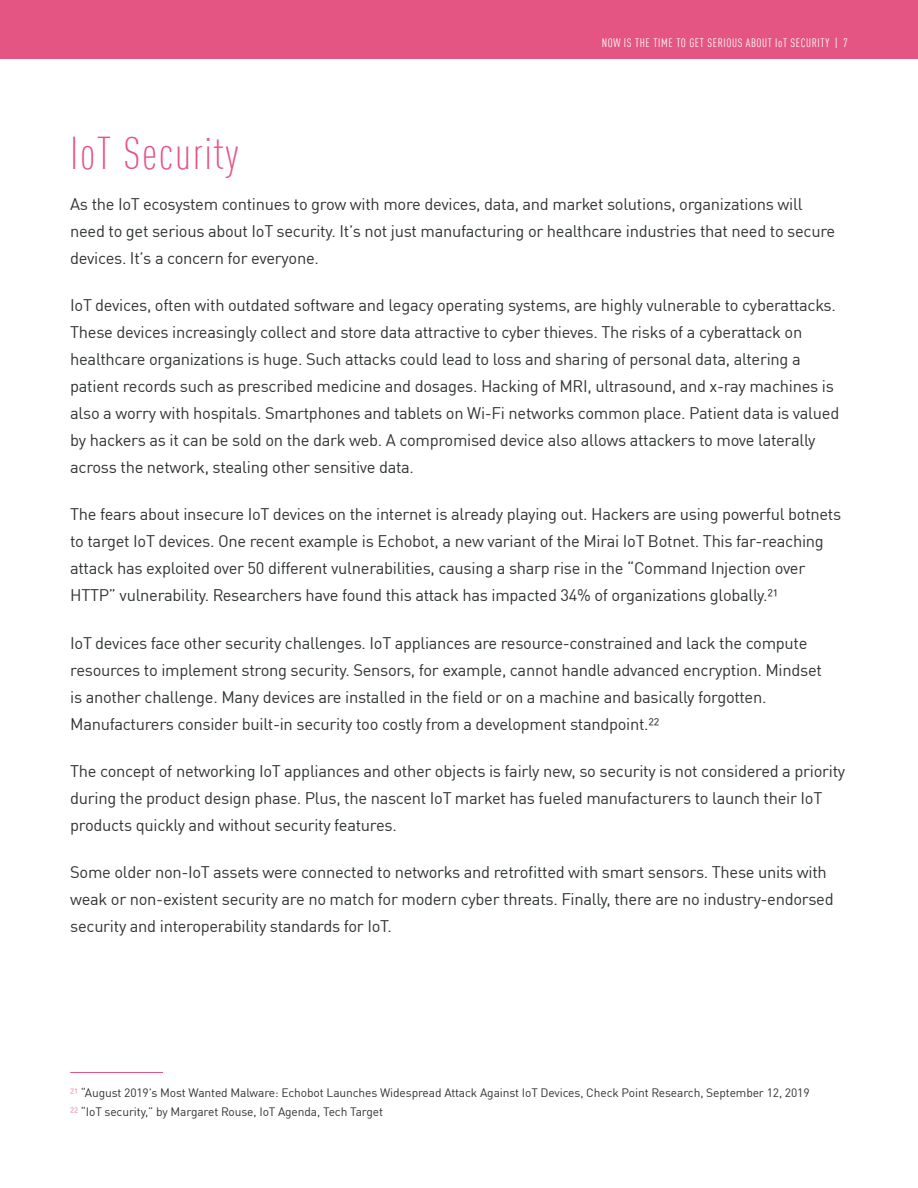
<style>
.page{position:relative;width:918px;height:1188px;background:#fff}
.page>*{position:absolute;margin:0;border:0;box-sizing:border-box;transform-origin:0 0}
.t1{font:300 condensed 45px "DIN Pro";letter-spacing:.035em;color:#e55584}
.t2{font:16.5px/27px "DIN Pro";letter-spacing:-.02em;color:#313434}
.t3{font:12px/18.8px "DIN Pro";letter-spacing:-.01em;color:#313434}
.t4{font:condensed 12px "DIN Pro";letter-spacing:.05em;color:#fff}
.s1{color:#ec8aa2}
</style>
<div class="page">
<div style="left:0;top:0;width:918px;height:58px;background:#e55584"></div>
<hr style="left:70px;top:1072px;width:93px;height:1px;background:#e55584">
<p class="t4" style="left:602px;top:34px;width:248px">NOW IS THE TIME TO GET SERIOUS ABOUT IoT SECURITY | 7</p>
<h1 class="t1" style="left:70px;top:123px;width:169px">IoT Security</h1>
<p class="t2" style="left:70px;top:189px;width:767px">As the IoT ecosystem continues to grow with more devices, data, and market solutions, organizations will need to get serious about IoT security. It’s not just manufacturing or healthcare industries that need to secure devices. It’s a concern for everyone.</p>
<p class="t2" style="left:70px;top:291px;width:771px">IoT devices, often with outdated software and legacy operating systems, are highly vulnerable to cyberattacks.<br>These devices increasingly collect and store data attractive to cyber thieves. The risks of a cyberattack on healthcare organizations is huge. Such attacks could lead to loss and sharing of personal data, altering a patient records such as prescribed medicine and dosages. Hacking of MRI, ultrasound, and x-ray machines is also a worry with hospitals. Smartphones and tablets on Wi-Fi networks common place. Patient data is valued by hackers as it can be sold on the dark web. A compromised device also allows attackers to move laterally across the network, stealing other sensitive data.</p>
<p class="t2" style="left:70px;top:500px;width:773px">The fears about insecure IoT devices on the internet is already playing out. Hackers are using powerful botnets to target IoT devices. One recent example is Echobot, a new variant of the Mirai IoT Botnet. This far-reaching attack has exploited over 50 different vulnerabilities, causing a sharp rise in the “Command Injection over HTTP” vulnerability. Researchers have found this attack has impacted 34% of organizations globally.21</p>
<p class="t2" style="left:70px;top:628px;width:753px">IoT devices face other security challenges. IoT appliances are resource-constrained and lack the compute resources to implement strong security. Sensors, for example, cannot handle advanced encryption. Mindset is another challenge. Many devices are installed in the field or on a machine and basically forgotten.<br>Manufacturers consider built-in security too costly from a development standpoint.22</p>
<p class="t2" style="left:70px;top:756px;width:777px">The concept of networking IoT appliances and other objects is fairly new, so security is not considered a priority during the product design phase. Plus, the nascent IoT market has fueled manufacturers to launch their IoT products quickly and without security features.</p>
<p class="t2" style="left:70px;top:858px;width:765px">Some older non-IoT assets were connected to networks and retrofitted with smart sensors. These units with weak or non-existent security are no match for modern cyber threats. Finally, there are no industry-endorsed security and interoperability standards for IoT.</p>
<p class="t3" style="left:70px;top:1083px;width:741px"><span class="s1">21</span> “August 2019’s Most Wanted Malware: Echobot Launches Widespread Attack Against IoT Devices, Check Point Research, September 12, 2019<br><span class="s1">22</span> “IoT security,” by Margaret Rouse, IoT Agenda, Tech Target</p>
</div>
